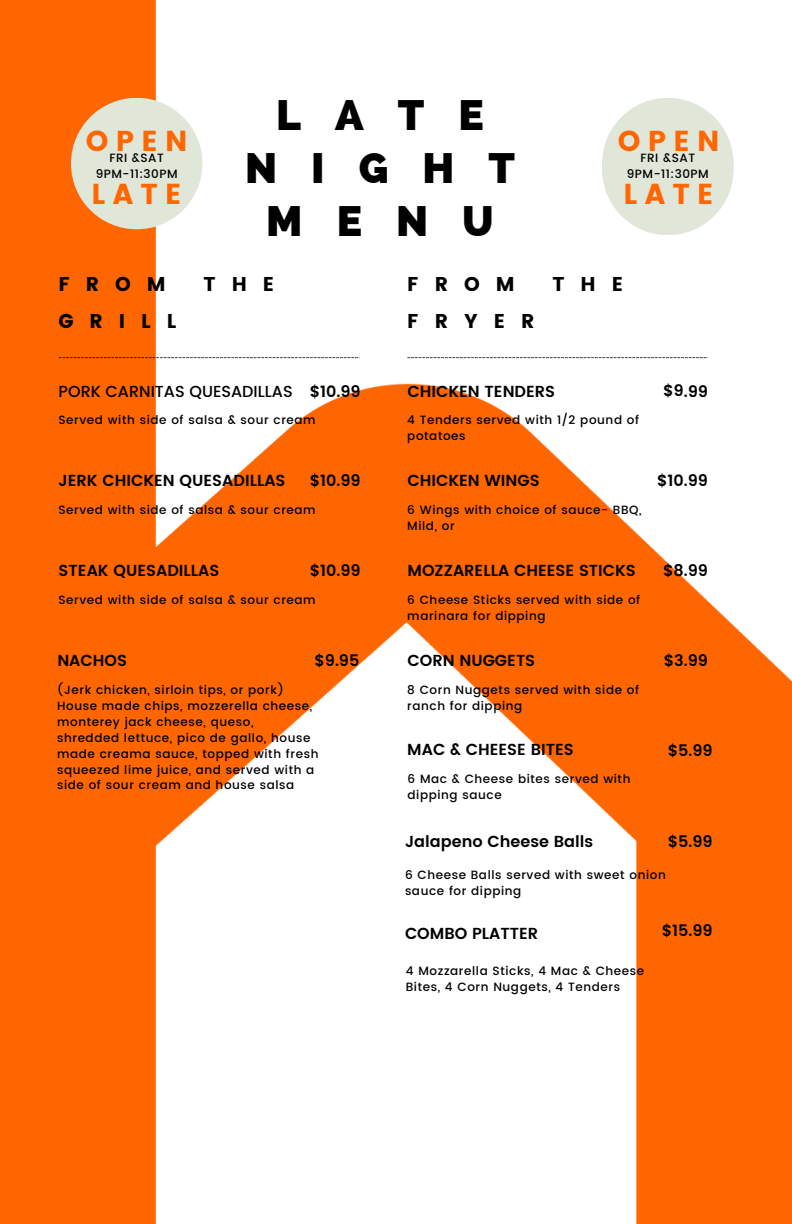
<style>
.page{position:relative;width:792px;height:1224px;background:#fff}
.page>*{position:absolute;margin:0;border:0;box-sizing:border-box;transform-origin:0 0}
.t1{font:800 42.6px/52.9px "Raleway";letter-spacing:.8em;color:#000;text-align:center}
.t2{font:28.8px/53.2px "Poppins";letter-spacing:.255em;color:#f60}
.t3{font:20px "Poppins";letter-spacing:.8em;color:#000}
.t4{font:600 16px "Poppins";color:#000}
.t5{font:500 16px "Poppins";color:#000}
.t6{font:500 12px/16px "Poppins";letter-spacing:.05em;color:#000}
</style>
<div class="page">
<img style="left:0;top:0;width:792px;height:1224px">
<div style="left:602px;top:104px;width:132px;height:131px;background:#e0e6d8;border-radius:50%"></div>
<div style="left:602px;top:98px;width:132px;height:131px;background:#e0e6d8;border-radius:50%"></div>
<svg style="left:407px;top:357px;width:301px;height:1px"></svg>
<svg style="left:59px;top:357px;width:300px;height:1px"></svg>
<div style="left:71px;top:98px;width:131px;height:131px;background:#e0e6d8;border-radius:50%"></div>
<h2 class="t2" style="left:86px;top:114px;width:103px">OPEN<br>LATE</h2>
<p class="t6" style="left:96px;top:150px;width:83px;text-align:center">FRI &amp;SAT<br>9PM-11:30PM</p>
<h1 class="t1" style="left:245px;top:89px;width:272px">LATE<br>NIGHT<br>MENU</h1>
<h2 class="t2" style="left:618px;top:114px;width:103px">OPEN<br>LATE</h2>
<p class="t6" style="left:627px;top:150px;width:83px;text-align:center">FRI &amp;SAT<br>9PM-11:30PM</p>
<h3 class="t3" style="left:58px;top:272px;width:109px">FROM</h3>
<h3 class="t3" style="left:204px;top:272px;width:72px">THE</h3>
<h3 class="t3" style="left:58px;top:309px;width:119px">GRILL</h3>
<h3 class="t3" style="left:407px;top:272px;width:109px">FROM</h3>
<h3 class="t3" style="left:553px;top:272px;width:72px">THE</h3>
<h3 class="t3" style="left:407px;top:309px;width:129px">FRYER</h3>
<h3 class="t4" style="left:310px;top:382px;width:52px">$10.99</h3>
<h3 class="t4" style="left:664px;top:381px;width:46px;rotate:1deg">$9.99</h3>
<h3 class="t5" style="left:59px;top:382px;width:236px">PORK CARNITAS QUESADILLAS</h3>
<h3 class="t4" style="left:408px;top:382px;width:149px">CHICKEN TENDERS</h3>
<p class="t6" style="left:58px;top:412px;width:259px">Served with side of salsa &amp; sour cream</p>
<p class="t6" style="left:407px;top:412px;width:233px">4 Tenders served with 1/2 pound of potatoes</p>
<h3 class="t4" style="left:310px;top:472px;width:52px">$10.99</h3>
<h3 class="t4" style="left:657px;top:472px;width:52px">$10.99</h3>
<h3 class="t4" style="left:59px;top:472px;width:228px">JERK CHICKEN QUESADILLAS</h3>
<h3 class="t4" style="left:408px;top:472px;width:134px">CHICKEN WINGS</h3>
<p class="t6" style="left:58px;top:502px;width:259px">Served with side of salsa &amp; sour cream</p>
<p class="t6" style="left:407px;top:502px;width:236px">6 Wings with choice of sauce- BBQ,<br>Mild, or</p>
<h3 class="t4" style="left:310px;top:561px;width:52px">$10.99</h3>
<h3 class="t4" style="left:663px;top:561px;width:46px">$8.99</h3>
<h3 class="t4" style="left:59px;top:561px;width:162px">STEAK QUESADILLAS</h3>
<h3 class="t4" style="left:408px;top:561px;width:230px">MOZZARELLA CHEESE STICKS</h3>
<p class="t6" style="left:58px;top:592px;width:259px">Served with side of salsa &amp; sour cream</p>
<p class="t6" style="left:407px;top:592px;width:234px">6 Cheese Sticks served with side of marinara for dipping</p>
<h3 class="t4" style="left:315px;top:651px;width:46px">$9.95</h3>
<h3 class="t4" style="left:57px;top:651px;width:71px">NACHOS</h3>
<p class="t6" style="left:57px;top:682px;width:263px">(Jerk chicken, sirloin tips, or pork)<br>House made chips, mozzerella cheese, monterey jack cheese, queso, shredded lettuce, pico de gallo, house made creama sauce, topped with fresh squeezed lime juice, and served with a side of sour cream and house salsa</p>
<h3 class="t4" style="left:408px;top:651px;width:129px">CORN NUGGETS</h3>
<p class="t6" style="left:407px;top:682px;width:233px">8 Corn Nuggets served with side of ranch for dipping</p>
<h3 class="t4" style="left:407px;top:740px;width:168px">MAC &amp; CHEESE BITES</h3>
<p class="t6" style="left:408px;top:771px;width:224px">6 Mac &amp; Cheese bites served with dipping sauce</p>
<h3 class="t4" style="left:405px;top:833px;width:190px">Jalapeno Cheese Balls</h3>
<h3 class="t4" style="left:664px;top:651px;width:46px">$3.99</h3>
<h3 class="t4" style="left:668px;top:741px;width:46px">$5.99</h3>
<h3 class="t4" style="left:668px;top:832px;width:46px">$5.99</h3>
<p class="t6" style="left:405px;top:867px;width:262px">6 Cheese Balls served with sweet onion sauce for dipping</p>
<h3 class="t4" style="left:405px;top:925px;width:135px">COMBO PLATTER</h3>
<h3 class="t4" style="left:662px;top:921px;width:52px">$15.99</h3>
<p class="t6" style="left:406px;top:963px;width:240px">4 Mozzarella Sticks, 4 Mac &amp; Cheese<br>Bites, 4 Corn Nuggets, 4 Tenders</p>
</div>
